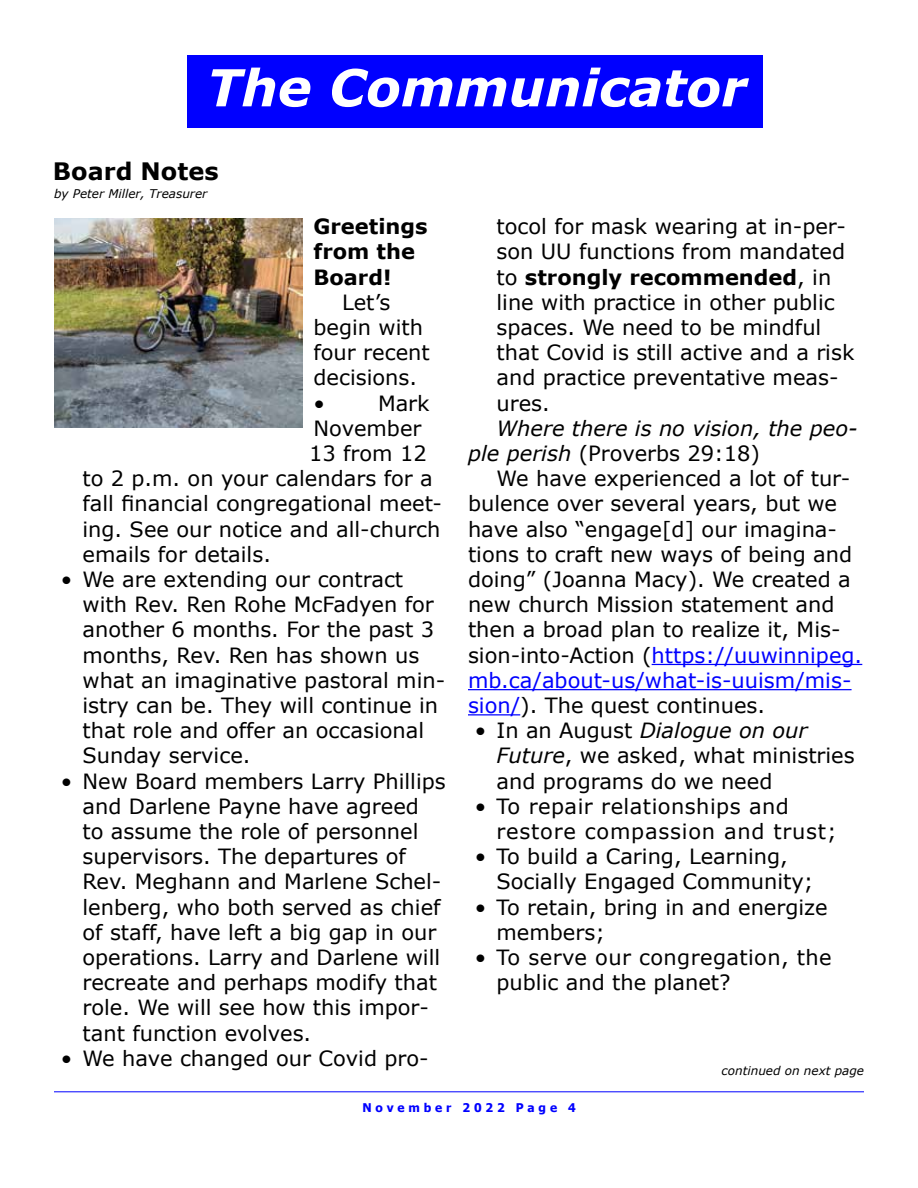
<style>
.page{position:relative;width:918px;height:1188px;background:#fff}
.page>*{position:absolute;margin:0;border:0;box-sizing:border-box;transform-origin:0 0}
.t1{font:italic 700 51px "Verdana";color:#fff}
.Heading{font:700 24px "Verdana";color:#000}
.Body_Text{font:21px/25.2px "Verdana";color:#000}
.Body_Text-2{font:italic 21px/25.2px "Verdana";color:#000}
.Body_Text-3{font:21px/25.2px "Verdana";letter-spacing:.035em;color:#000}
.Body_Text-4{font:21px/25.2px "Verdana";letter-spacing:.02em;color:#000}
.Subhead{font:700 21px/25.2px "Verdana";color:#000}
.t2{font:italic 12px "Verdana";color:#000}
.t3{font:700 12px "Tahoma";letter-spacing:.32em;color:#00f}
.s1{font-weight:700}
.s2{font-style:normal}
.s3{color:#00f}
.s4{font-style:italic}
</style>
<div class="page">
<div style="left:188px;top:55px;width:575px;height:73px;background:#00f"></div>
<hr style="left:54px;top:1092px;width:810px;height:1px;background:#00f">
<hr style="left:652px;top:664px;width:210px;height:1px;background:#00f">
<hr style="left:468px;top:689px;width:384px;height:1px;background:#00f">
<hr style="left:468px;top:714px;width:52px;height:1px;background:#00f">
<img style="left:54px;top:218px;width:249px;height:210px">
<h1 class="t1" style="left:207px;top:55px;width:541px">The Communicator</h1>
<h2 class="Heading" style="left:53px;top:156px;width:167px">Board Notes</h2>
<p class="t2" style="left:54px;top:186px;width:155px">by Peter Miller, Treasurer</p>
<h3 class="Subhead" style="left:314px;top:214px;width:116px">Greetings from the<br>Board!</h3>
<p class="Body_Text" style="left:314px;top:290px;width:118px;text-indent:29px">Let’s begin with four recent decisions.</p>
<p class="Body_Text" style="left:314px;top:391px;width:13px">•</p>
<p class="Body_Text" style="left:378px;top:391px;width:53px">Mark</p>
<p class="Body_Text" style="left:314px;top:416px;width:110px">November</p>
<p class="Body_Text" style="left:309px;top:441px;width:119px">13 from 12</p>
<p class="Body_Text" style="left:82px;top:466px;width:352px">to 2 p.m. on your calendars for a</p>
<p class="Body_Text" style="left:82px;top:491px;width:361px">fall financial congregational meet-</p>
<p class="Body_Text" style="left:82px;top:517px;width:360px">ing. See our notice and all-church</p>
<p class="Body_Text" style="left:82px;top:542px;width:190px">emails for details.</p>
<p class="Body_Text" style="left:82px;top:567px;width:364px;text-indent:-22px">• We are extending our contract with Rev. Ren Rohe McFadyen for another 6 months. For the past 3 months, Rev. Ren has shown us what an imaginative pastoral min&shy;istry can be. They will continue in that role and offer an occasional<br>Sunday service.</p>
<p class="Body_Text" style="left:82px;top:769px;width:365px;text-indent:-22px">• New Board members Larry Phillips and Darlene Payne have agreed<br>to assume the role of personnel supervisors. The departures of<br>Rev. Meghann and Marlene Schel&shy;lenberg, who both served as chief of staff, have left a big gap in our operations. Larry and Darlene will recreate and perhaps modify that role. We will see how this impor&shy;tant function evolves.</p>
<p class="Body_Text" style="left:61px;top:1046px;width:369px">• We have changed our Covid pro-</p>
<p class="Body_Text" style="left:496px;top:214px;width:359px">tocol for mask wearing at in-per&shy;son UU functions from mandated to <span class="s1">strongly recommended</span>, in line with practice in other public spaces. We need to be mindful that Covid is still active and a risk and practice preventative meas&shy;ures.</p>
<p class="Body_Text-2" style="left:468px;top:416px;width:391px;text-indent:29px">Where there is no vision, the peo&shy;ple perish <span class="s2">(Proverbs 29:18)</span></p>
<p class="Body_Text" style="left:468px;top:466px;width:396px;text-indent:29px">We have experienced a lot of tur&shy;bulence over several years, but we have also “engage[d] our imagina&shy;tions to craft new ways of being and doing” (Joanna Macy). We created a new church Mission statement and then a broad plan to realize it, Mis&shy;sion-into-Action (<span class="s3">https://uuwinnipeg. mb.ca/about-us/what-is-uuism/mis&shy;sion/</span>). The quest continues.</p>
<p class="Body_Text" style="left:496px;top:718px;width:360px;text-indent:-22px">• In an August <span class="s4">Dialogue on our<br>Future</span>, we asked, what ministries and programs do we need</p>
<p class="Body_Text-3" style="left:496px;top:794px;width:342px;text-indent:-22px">• To repair relationships and restore compassion and trust;</p>
<p class="Body_Text" style="left:496px;top:844px;width:318px;text-indent:-22px">• To build a Caring, Learning,<br>Socially Engaged Community;</p>
<p class="Body_Text" style="left:496px;top:895px;width:333px;text-indent:-22px">• To retain, bring in and energize members;</p>
<p class="Body_Text-4" style="left:496px;top:945px;width:337px;text-indent:-22px">• To serve our congregation, the public and the planet?</p>
<p class="t2" style="left:722px;top:1063px;width:144px">continued on next page</p>
<p class="t3" style="left:362px;top:1099px;width:215px">November 2022 Page 4</p>
</div>
